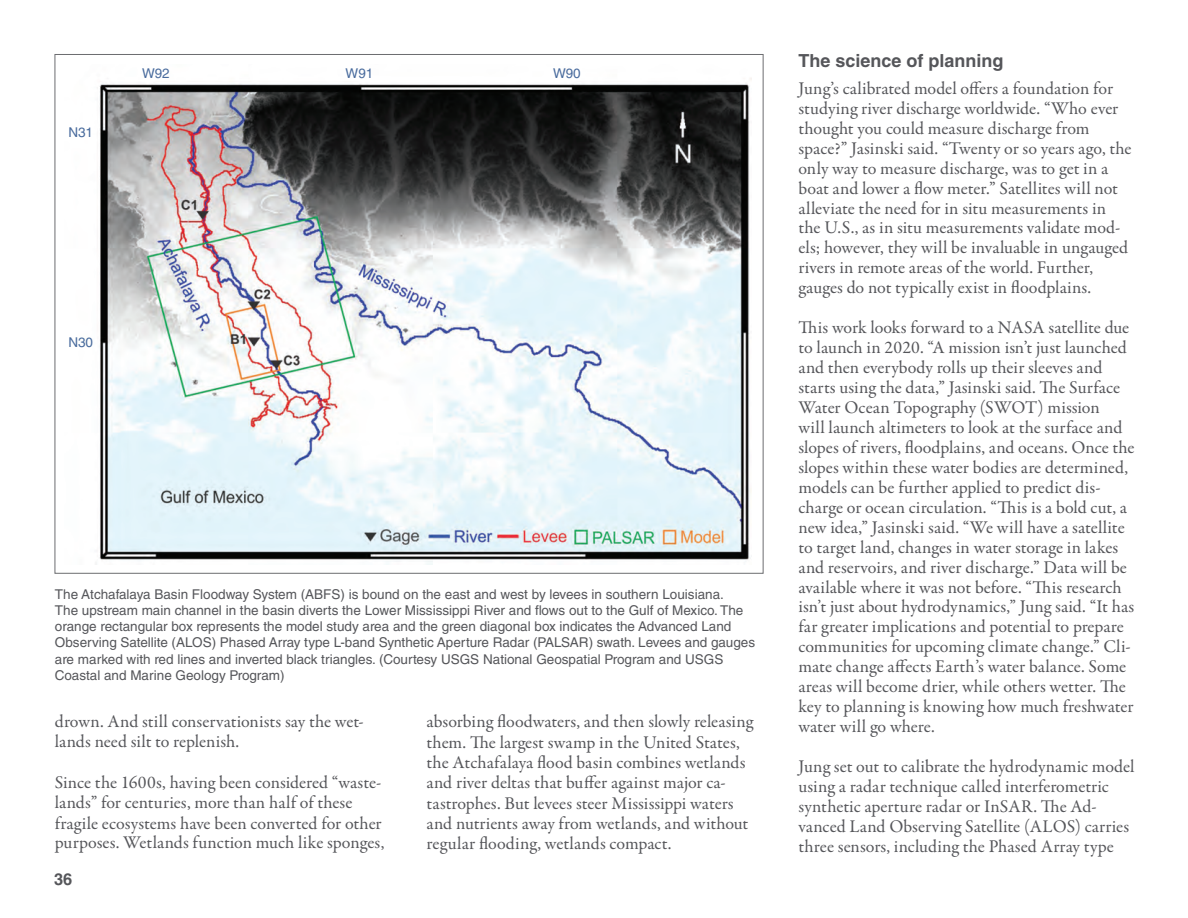
<style>
.page{position:relative;width:1188px;height:918px;background:#fff}
.page>*{position:absolute;margin:0;border:0;box-sizing:border-box;transform-origin:0 0}
.t1{font:18px/20px "Garamond Premr Pro";color:#55565a}
.t2{font:700 18px "Helvetica LT Std";color:#55565a}
.t3{font:700 16.5px "Helvetica LT Std";color:#55565a}
.t4{font:13.5px/16.2px "Helvetica LT Std";color:#55565a}
.t5{font:13.5px "Helvetica LT Std";color:#496b9d}
</style>
<div class="page">
<img style="left:96px;top:78px;width:656px;height:486px">
<p class="t5" style="left:68px;top:125px;width:26px">N31</p>
<p class="t5" style="left:142px;top:65px;width:29px">W92</p>
<p class="t5" style="left:346px;top:65px;width:29px">W91</p>
<p class="t5" style="left:553px;top:65px;width:29px">W90</p>
<p class="t5" style="left:68px;top:335px;width:26px">N30</p>
<p class="t4" style="left:55px;top:586px;width:702px">The Atchafalaya Basin Floodway System (ABFS) is bound on the east and west by levees in southern Louisiana.<br>The upstream main channel in the basin diverts the Lower Mississippi River and flows out to the Gulf of Mexico. The orange rectangular box represents the model study area and the green diagonal box indicates the Advanced Land Observing Satellite (ALOS) Phased Array type L-band Synthetic Aperture Radar (PALSAR) swath. Levees and gauges are marked with red lines and inverted black triangles. (Courtesy USGS National Geospatial Program and USGS Coastal and Marine Geology Program)</p>
<p class="t1" style="left:55px;top:712px;width:310px;line-height:20.4px">drown. And still conservationists say the wet&shy;lands need silt to replenish.</p>
<p class="t1" style="left:55px;top:773px;width:331px">Since the 1600s, having been considered “waste&shy;lands” for centuries, more than half of these fragile ecosystems have been converted for other purposes. Wetlands function much like sponges,</p>
<p class="t3" style="left:54px;top:869px;width:20px">36</p>
<p class="t1" style="left:427px;top:712px;width:328px;line-height:20.4px">absorbing floodwaters, and then slowly releasing them. The largest swamp in the United States, the Atchafalaya flood basin combines wetlands and river deltas that buffer against major ca&shy;tastrophes. But levees steer Mississippi waters and nutrients away from wetlands, and without regular flooding, wetlands compact.</p>
<p class="t2" style="left:799px;top:50px;width:207px">The science of planning</p>
<p class="t1" style="left:799px;top:79px;width:335px">Jung’s calibrated model offers a foundation for studying river discharge worldwide. “Who ever thought you could measure discharge from space?” Jasinski said. “Twenty or so years ago, the only way to measure discharge, was to get in a boat and lower a flow meter.” Satellites will not alleviate the need for in situ measurements in the U.S., as in situ measurements validate mod&shy;els; however, they will be invaluable in ungauged rivers in remote areas of the world. Further, gauges do not typically exist in floodplains.</p>
<p class="t1" style="left:799px;top:318px;width:338px">This work looks forward to a NASA satellite due to launch in 2020. “A mission isn’t just launched and then everybody rolls up their sleeves and starts using the data,” Jasinski said. The Surface Water Ocean Topography (SWOT) mission<br>will launch altimeters to look at the surface and slopes of rivers, floodplains, and oceans. Once the slopes within these water bodies are determined, models can be further applied to predict dis&shy;charge or ocean circulation. “This is a bold cut, a new idea,” Jasinski said. “We will have a satellite to target land, changes in water storage in lakes and reservoirs, and river discharge.” Data will be available where it was not before. “This research isn’t just about hydrodynamics,” Jung said. “It has far greater implications and potential to prepare communities for upcoming climate change.” Cli&shy;mate change affects Earth’s water balance. Some areas will become drier, while others wetter. The key to planning is knowing how much freshwater water will go where.</p>
<p class="t1" style="left:799px;top:757px;width:338px">Jung set out to calibrate the hydrodynamic model using a radar technique called interferometric synthetic aperture radar or InSAR. The Ad&shy;vanced Land Observing Satellite (ALOS) carries three sensors, including the Phased Array type</p>
</div>
